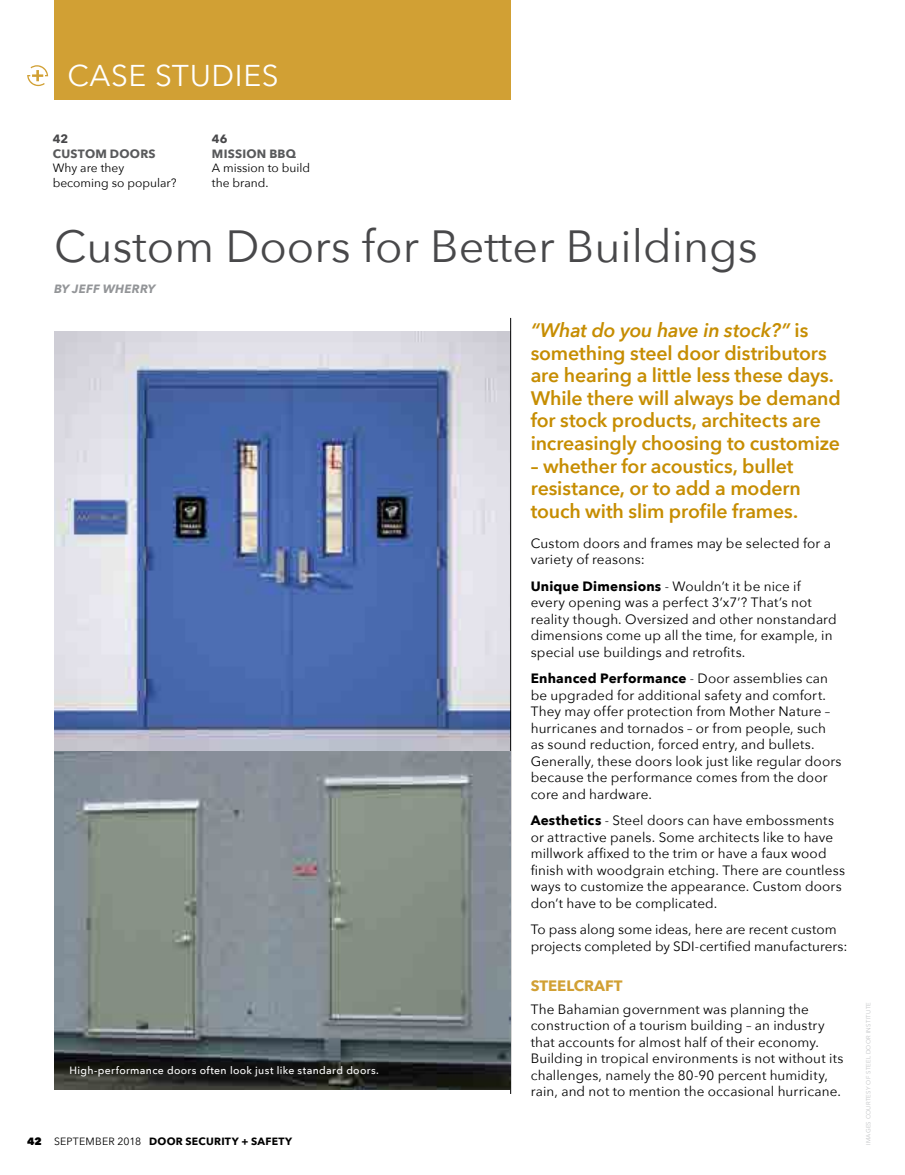
<style>
.page{position:relative;width:905px;height:1175px;background:#fff}
.page>*{position:absolute;margin:0;border:0;box-sizing:border-box;transform-origin:0 0}
.t1{font:45px "Avenir Next";color:#48484a}
.t2{font:30px "Avenir Next";letter-spacing:.02em;color:#fff}
.t3{font:600 19.5px/22.5px "Avenir Next";letter-spacing:-.01em;color:#c68d02}
.t4{font:700 15px "Avenir Next";color:#d1a034}
.t5{font:13.5px/16.5px "Avenir Next";letter-spacing:.01em;color:#000}
.t6{font:12px/14.4px "Avenir Next";color:#000}
.t7{font:700 12px "Avenir Next";letter-spacing:.02em;color:#58595b}
.t8{font:italic 700 12px "Avenir Next";letter-spacing:.02em;color:#939598}
.t9{font:700 12px "Avenir Next";color:#48484a}
.t10{font:500 10.5px "Avenir Next";letter-spacing:.03em;color:#fff}
.t11{font:700 10.5px "Avenir Next";letter-spacing:.025em;color:#000}
.t12{font:6px "Avenir Next";letter-spacing:.04em;color:#c0c2c4}
.s1{font-style:italic}
.s2{font-weight:700}
.s3{font-weight:800}
.s4{font-weight:400}
</style>
<div class="page">
<div style="left:54px;top:0;width:456px;height:100px;background:#d1a034"></div>
<svg style="left:27px;top:65px;width:21px;height:21px"></svg>
<img style="left:54px;top:332px;width:456px;height:757px">
<hr style="left:510px;top:318px;width:1px;height:776px;background:#000">
<h2 class="t2" style="left:68px;top:50px;width:212px">CASE STUDIES</h2>
<p class="t9" style="left:53px;top:128px;width:17px">42</p>
<p class="t7" style="left:53px;top:143px;width:104px">CUSTOM DOORS</p>
<p class="t6" style="left:53px;top:160px;width:125px">Why are they becoming so popular?</p>
<p class="t9" style="left:212px;top:128px;width:17px">46</p>
<p class="t7" style="left:212px;top:143px;width:86px">MISSION BBQ</p>
<p class="t6" style="left:212px;top:160px;width:100px">A mission to build the brand.</p>
<h1 class="t1" style="left:54px;top:208px;width:705px">Custom Doors for Better Buildings</h1>
<p class="t8" style="left:54px;top:278px;width:103px">BY JEFF WHERRY</p>
<h3 class="t3" style="left:530px;top:319px;width:311px"><span class="s1">“What do you have in stock?”</span> is something steel door distributors are hearing a little less these days.<br>While there will always be demand for stock products, architects are increasingly choosing to customize</h3>
<h3 class="t3" style="left:530px;top:454px;width:272px">– whether for acoustics, bullet resistance, or to add a modern touch with slim profile frames.</h3>
<p class="t5" style="left:530px;top:534px;width:302px">Custom doors and frames may be selected for a variety of reasons:</p>
<p class="t5" style="left:530px;top:577px;width:307px"><span class="s2">Unique Dimensions</span> - Wouldn’t it be nice if every opening was a perfect 3’x7’? That’s not reality though. Oversized and other nonstandard dimensions come up all the time, for example, in special use buildings and retrofits.</p>
<p class="t5" style="left:530px;top:669px;width:312px"><span class="s2">Enhanced Performance</span> - Door assemblies can be upgraded for additional safety and comfort.<br>They may offer protection from Mother Nature – hurricanes and tornados – or from people, such as sound reduction, forced entry, and bullets.<br>Generally, these doors look just like regular doors because the performance comes from the door core and hardware.</p>
<p class="t5" style="left:530px;top:811px;width:316px"><span class="s2">Aesthetics</span> - Steel doors can have embossments or attractive panels. Some architects like to have millwork affixed to the trim or have a faux wood finish with woodgrain etching. There are countless ways to customize the appearance. Custom doors don’t have to be complicated.</p>
<p class="t5" style="left:530px;top:920px;width:318px">To pass along some ideas, here are recent custom projects completed by SDI-certified manufacturers:</p>
<p class="t4" style="left:530px;top:972px;width:93px">STEELCRAFT</p>
<p class="t5" style="left:530px;top:1000px;width:314px">The Bahamian government was planning the construction of a tourism building – an industry that accounts for almost half of their economy.<br>Building in tropical environments is not without its challenges, namely the 80-90 percent humidity, rain, and not to mention the occasional hurricane.</p>
<p class="t12" style="left:863px;top:1145px;width:144px;rotate:-90deg">IMAGES COURTESY OF STEEL DOOR INSTITUTE</p>
<p class="t10" style="left:69px;top:1061px;width:311px">High-performance doors often look just like standard doors.</p>
<p class="t11" style="left:27px;top:1132px;width:267px"><span class="s3">42</span> <span class="s4">SEPTEMBER 2018</span> DOOR SECURITY + SAFETY</p>
</div>
